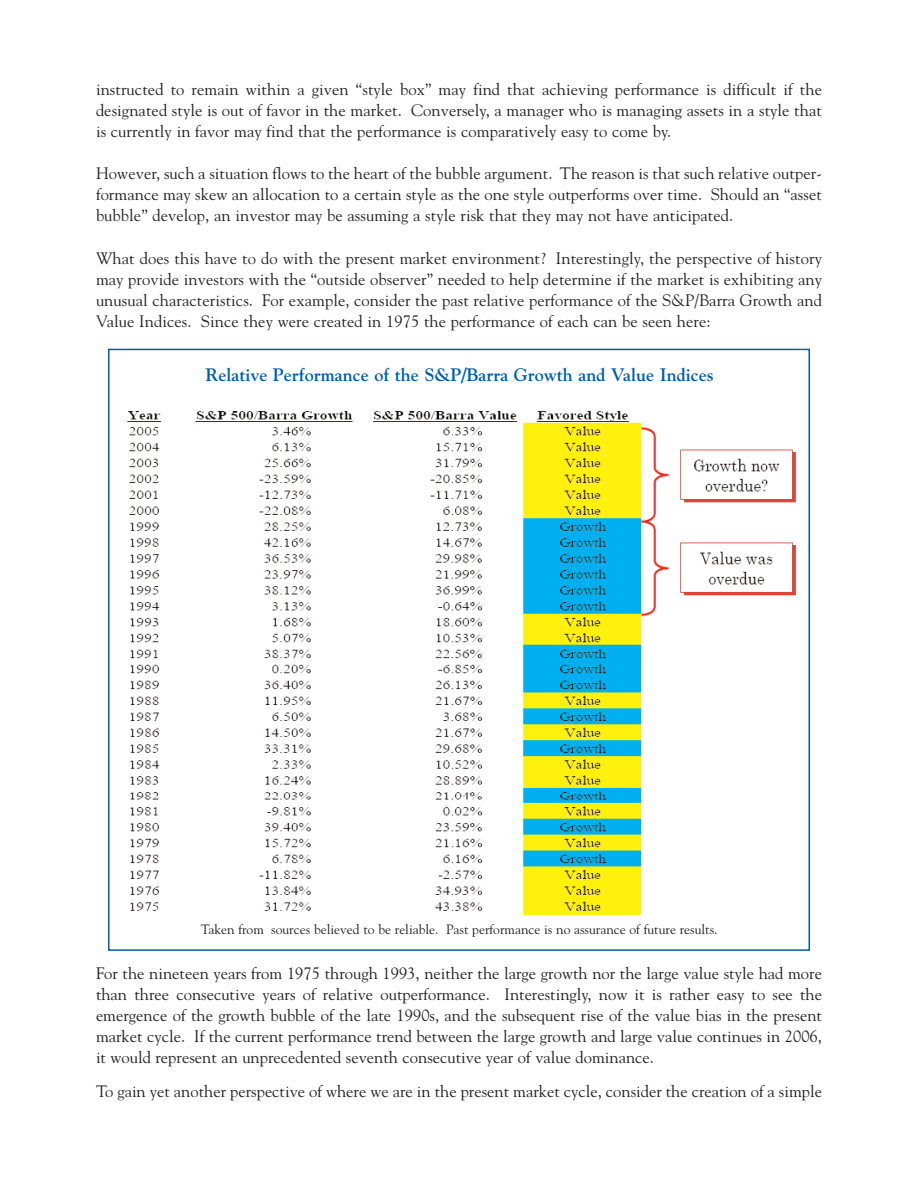
<style>
.page{position:relative;width:918px;height:1188px;background:#fff}
.page>*{position:absolute;margin:0;border:0;box-sizing:border-box;transform-origin:0 0}
.t1{font:700 18px "Goudy";color:#015dab}
.t2{font:16.5px/21px "Goudy";letter-spacing:.005em;color:#231f20;text-align:justify}
.t3{font:13.5px "Goudy";color:#231f20}
</style>
<div class="page">
<img style="left:127px;top:411px;width:669px;height:504px">
<p class="t2" style="left:96px;top:80px;width:728px">instructed to remain within a given “style box” may find that achieving performance is difficult if the designated style is out of favor in the market. Conversely, a manager who is managing assets in a style that is currently in favor may find that the performance is comparatively easy to come by.</p>
<p class="t2" style="left:96px;top:164px;width:728px">However, such a situation flows to the heart of the bubble argument. The reason is that such relative outper&shy;formance may skew an allocation to a certain style as the one style outperforms over time. Should an “asset bubble” develop, an investor may be assuming a style risk that they may not have anticipated.</p>
<p class="t2" style="left:96px;top:249px;width:728px">What does this have to do with the present market environment? Interestingly, the perspective of history may provide investors with the “outside observer” needed to help determine if the market is exhibiting any unusual characteristics. For example, consider the past relative performance of the S&amp;P/Barra Growth and Value Indices. Since they were created in 1975 the performance of each can be seen here:</p>
<p class="t1" style="left:205px;top:368px;width:510px">Relative Performance of the S&amp;P/Barra Growth and Value Indices</p>
<p class="t3" style="left:201px;top:924px;width:518px">Taken from sources believed to be reliable. Past performance is no assurance of future results.</p>
<p class="t2" style="left:96px;top:964px;width:728px">For the nineteen years from 1975 through 1993, neither the large growth nor the large value style had more than three consecutive years of relative outperformance. Interestingly, now it is rather easy to see the emergence of the growth bubble of the late 1990s, and the subsequent rise of the value bias in the present market cycle. If the current performance trend between the large growth and large value continues in 2006, it would represent an unprecedented seventh consecutive year of value dominance.</p>
<p class="t2" style="left:96px;top:1082px;width:728px">To gain yet another perspective of where we are in the present market cycle, consider the creation of a simple</p>
</div>
